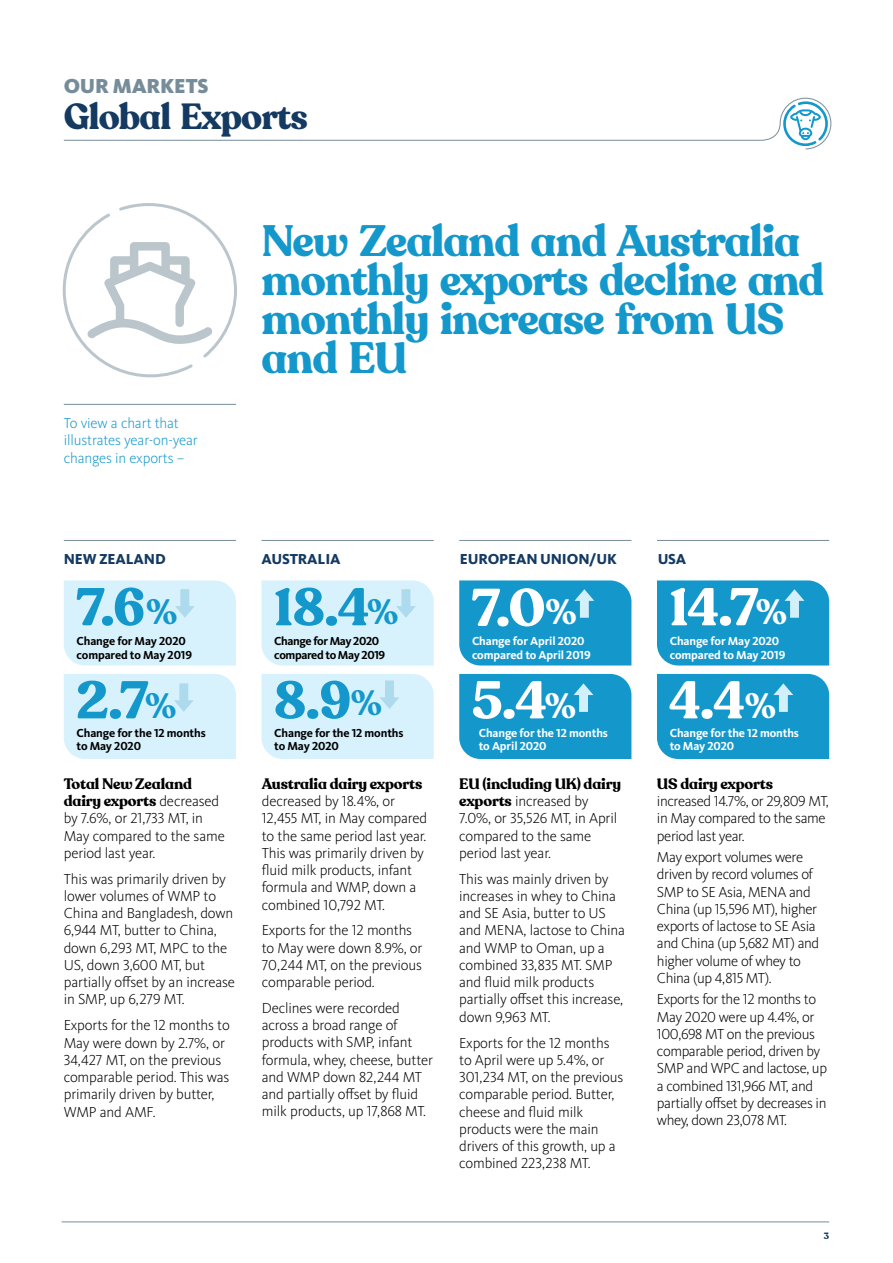
<style>
.page{position:relative;width:893px;height:1263px;background:#fff}
.page>*{position:absolute;margin:0;border:0;box-sizing:border-box;transform-origin:0 0}
.t1{font:700 52.5px "Recoleta Alt";color:#1498cb}
.t2{font:700 52.5px "Recoleta Alt";color:#fff}
.t3{font:700 43.5px/39px "Recoleta Alt";letter-spacing:-.025em;color:#1498cb}
.t4{font:700 36px "Recoleta Alt";letter-spacing:-.025em;color:#143a62}
.t5{font:700 34.8px "Recoleta Alt";color:#fff}
.t6{font:700 34.8px "Recoleta Alt";color:#1498cb}
.t7{font:900 21px "Kievit OT";letter-spacing:-.01em;color:#768d99}
.t8{font:300 15px/17.2px "Kievit OT";letter-spacing:-.01em;color:#000}
.t9{font:700 15px/17.2px "Recoleta Alt";letter-spacing:-.01em;color:#000}
.t10{font:300 15px/17.2px "Kievit OT";letter-spacing:-.01em;color:#1498cb}
.t11{font:800 15px "Kievit OT";letter-spacing:-.01em;color:#143a62}
.t12{font:700 12px/13.5px "Kievit OT";letter-spacing:-.01em;color:#fff}
.t13{font:700 12px/13.5px "Kievit OT";letter-spacing:-.01em;color:#000}
.t14{font:700 12px/13.5px "Kievit OT";letter-spacing:-.03em;color:#000}
.t15{font:700 9px "Recoleta Alt";color:#143a62}
.s1{font-family:"Kievit OT";font-weight:300}
.s2{font-family:"Recoleta Alt";font-weight:700}
</style>
<div class="page">
<hr style="left:64px;top:404px;width:172px;height:1px;background:#768d99">
<svg style="left:62px;top:203px;width:175px;height:175px"></svg>
<hr style="left:62px;top:1221px;width:767px;height:1px;background:#768d99">
<svg style="left:63px;top:97px;width:769px;height:53px"></svg>
<hr style="left:64px;top:540px;width:172px;height:1px;background:#768d99">
<hr style="left:261px;top:540px;width:173px;height:1px;background:#768d99">
<hr style="left:459px;top:540px;width:172px;height:1px;background:#768d99">
<hr style="left:657px;top:540px;width:172px;height:1px;background:#768d99">
<div style="left:657px;top:580px;width:172px;height:85px;background:#1498cb"></div>
<div style="left:261px;top:674px;width:173px;height:85px;background:#d8f2fd"></div>
<div style="left:261px;top:580px;width:173px;height:85px;background:#d8f2fd"></div>
<div style="left:64px;top:580px;width:172px;height:85px;background:#d8f2fd"></div>
<div style="left:459px;top:674px;width:172px;height:85px;background:#1498cb"></div>
<div style="left:459px;top:580px;width:172px;height:85px;background:#1498cb"></div>
<div style="left:657px;top:674px;width:172px;height:85px;background:#1498cb"></div>
<div style="left:64px;top:674px;width:172px;height:85px;background:#d8f2fd"></div>
<h3 class="t7" style="left:64px;top:73px;width:146px">OUR MARKETS</h3>
<h3 class="t4" style="left:64px;top:93px;width:246px">Global Exports</h3>
<p class="t10" style="left:64px;top:415px;width:136px">To view a chart that illustrates year-on-year changes in exports –</p>
<h2 class="t3" style="left:261px;top:223px;width:564px">New Zealand and Australia monthly exports decline and monthly increase from US and EU</h2>
<p class="t11" style="left:64px;top:550px;width:104px">NEW ZEALAND</p>
<p class="t11" style="left:261px;top:550px;width:81px">AUSTRALIA</p>
<p class="t11" style="left:460px;top:550px;width:158px">EUROPEAN UNION/UK</p>
<p class="t11" style="left:658px;top:550px;width:30px">USA</p>
<h1 class="t1" style="left:76px;top:574px;width:71px">7.6</h1>
<h1 class="t1" style="left:274px;top:574px;width:97px">18.4</h1>
<h1 class="t2" style="left:669px;top:574px;width:91px">14.7</h1>
<h1 class="t2" style="left:472px;top:575px;width:75px">7.0</h1>
<h3 class="t6" style="left:146px;top:590px;width:33px">%</h3>
<h3 class="t6" style="left:367px;top:590px;width:33px">%</h3>
<h3 class="t5" style="left:546px;top:590px;width:33px">%</h3>
<h3 class="t5" style="left:756px;top:590px;width:33px">%</h3>
<p class="t13" style="left:77px;top:634px;width:117px">Change for May 2020 compared to May 2019</p>
<p class="t12" style="left:670px;top:634px;width:117px">Change for May 2020 compared to May 2019</p>
<p class="t14" style="left:274px;top:634px;width:113px">Change for May 2020 compared to May 2019</p>
<p class="t12" style="left:472px;top:634px;width:120px">Change for April 2020 compared to April 2019</p>
<h1 class="t1" style="left:76px;top:667px;width:74px">2.7</h1>
<h1 class="t1" style="left:274px;top:667px;width:79px">8.9</h1>
<h1 class="t2" style="left:472px;top:667px;width:77px">5.4</h1>
<h1 class="t2" style="left:669px;top:667px;width:77px">4.4</h1>
<h3 class="t6" style="left:351px;top:681px;width:33px">%</h3>
<h3 class="t6" style="left:145px;top:684px;width:33px">%</h3>
<h3 class="t5" style="left:745px;top:684px;width:33px">%</h3>
<h3 class="t5" style="left:545px;top:684px;width:33px">%</h3>
<p class="t13" style="left:77px;top:726px;width:131px">Change for the 12 months to May 2020</p>
<p class="t12" style="left:670px;top:726px;width:131px">Change for the 12 months to May 2020</p>
<p class="t13" style="left:274px;top:726px;width:131px">Change for the 12 months to May 2020</p>
<p class="t12" style="left:479px;top:726px;width:131px">Change for the 12 months to April 2020</p>
<p class="t9" style="left:64px;top:776px;width:157px">Total New Zealand dairy exports <span class="s1">decreased</span></p>
<p class="t8" style="left:64px;top:810px;width:163px">by 7.6%, or 21,733 MT, in<br>May compared to the same period last year.</p>
<p class="t8" style="left:64px;top:870px;width:173px">This was primarily driven by lower volumes of WMP to<br>China and Bangladesh, down<br>6,944 MT, butter to China, down 6,293 MT, MPC to the<br>US, down 3,600 MT, but partially offset by an increase in SMP, up 6,279 MT.</p>
<p class="t8" style="left:64px;top:1017px;width:168px">Exports for the 12 months to<br>May were down by 2.7%, or<br>34,427 MT, on the previous comparable period. This was primarily driven by butter,<br>WMP and AMF.</p>
<p class="t9" style="left:262px;top:775px;width:162px">Australia dairy exports</p>
<p class="t8" style="left:262px;top:793px;width:167px">decreased by 18.4%, or<br>12,455 MT, in May compared to the same period last year.<br>This was primarily driven by fluid milk products, infant formula and WMP, down a combined 10,792 MT.</p>
<p class="t8" style="left:262px;top:922px;width:162px">Exports for the 12 months to May were down 8.9%, or<br>70,244 MT, on the previous comparable period.</p>
<p class="t8" style="left:262px;top:1000px;width:173px">Declines were recorded across a broad range of products with SMP, infant formula, whey, cheese, butter and WMP down 82,244 MT and partially offset by fluid milk products, up 17,868 MT.</p>
<p class="t9" style="left:459px;top:776px;width:163px">EU (including UK) dairy</p>
<p class="t8" style="left:459px;top:793px;width:159px"><span class="s2">exports</span> increased by<br>7.0%, or 35,526 MT, in April compared to the same period last year.</p>
<p class="t8" style="left:459px;top:870px;width:167px">This was mainly driven by increases in whey to China and SE Asia, butter to US and MENA, lactose to China and WMP to Oman, up a combined 33,835 MT. SMP and fluid milk products partially offset this increase, down 9,963 MT.</p>
<p class="t8" style="left:459px;top:1034px;width:166px">Exports for the 12 months to April were up 5.4%, or<br>301,234 MT, on the previous comparable period. Butter, cheese and fluid milk products were the main drivers of this growth, up a combined 223,238 MT.</p>
<p class="t9" style="left:657px;top:776px;width:117px">US dairy exports</p>
<p class="t8" style="left:657px;top:793px;width:173px">increased 14.7%, or 29,809 MT, in May compared to the same period last year.</p>
<p class="t8" style="left:657px;top:849px;width:164px">May export volumes were driven by record volumes of<br>SMP to SE Asia, MENA and<br>China (up 15,596 MT), higher exports of lactose to SE Asia and China (up 5,682 MT) and higher volume of whey to<br>China (up 4,815 MT).</p>
<p class="t8" style="left:657px;top:991px;width:172px">Exports for the 12 months to<br>May 2020 were up 4.4%, or<br>100,698 MT on the previous comparable period, driven by<br>SMP and WPC and lactose, up a combined 131,966 MT, and partially offset by decreases in whey, down 23,078 MT.</p>
<p class="t15" style="left:824px;top:1230px;width:7px">3</p>
</div>
